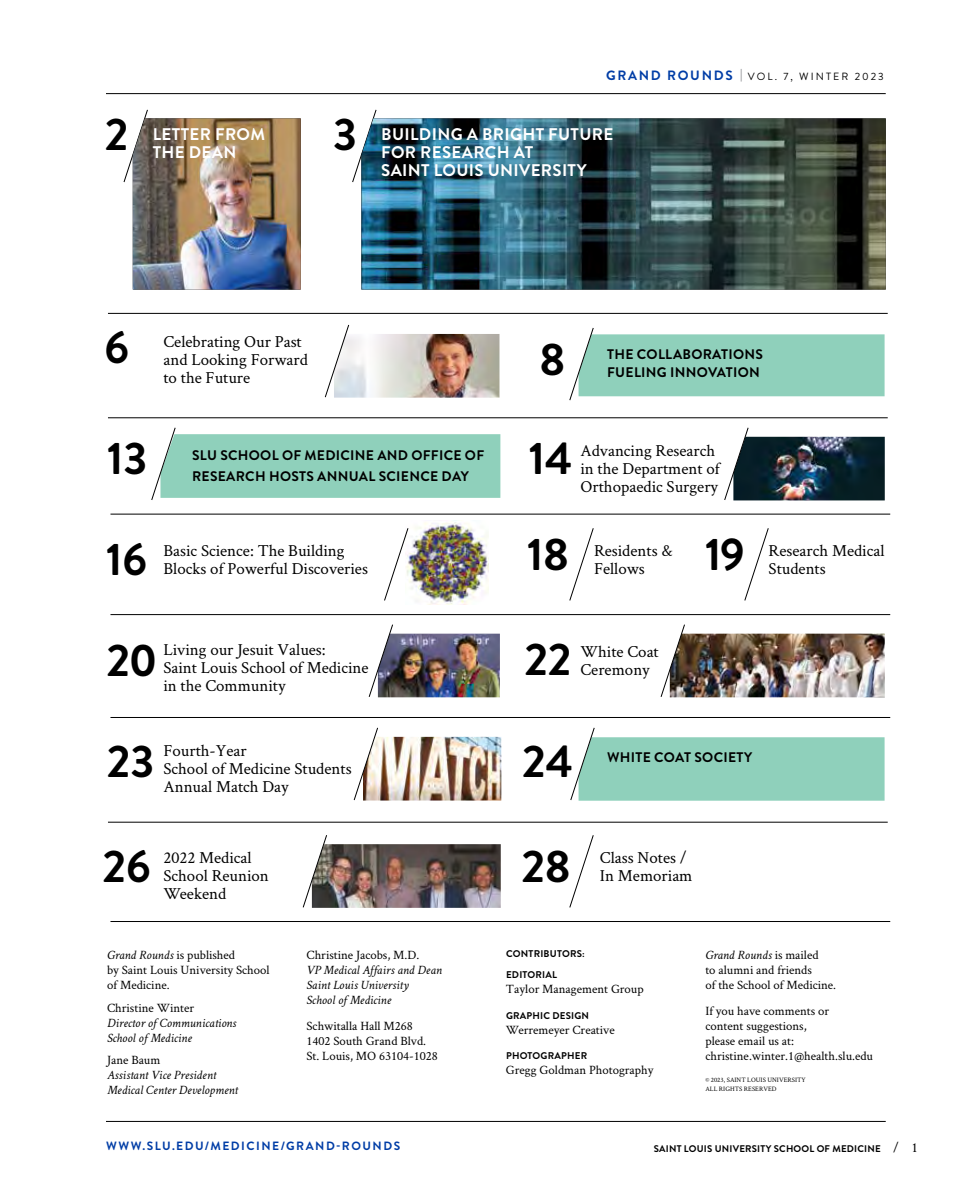
<style>
.page{position:relative;width:972px;height:1188px;background:#fff}
.page>*{position:absolute;margin:0;border:0;box-sizing:border-box;transform-origin:0 0}
.t1{font:700 45.6px "Brandon Grotesque";color:#000}
.t2{font:16.8px/18.1px "Crimson Text";color:#000}
.t3{font:700 16.8px/18.1px "Brandon Grotesque";letter-spacing:.02em;color:#fff}
.t4{font:700 13.8px/18.1px "Brandon Grotesque";letter-spacing:.02em;color:#000}
.t5{font:12.75px/15px "Crimson Text";color:#000}
.t6{font:italic 12.75px/15px "Crimson Text";color:#000}
.t7{font:700 12px "Brandon Grotesque";letter-spacing:.125em;color:#003da6}
.t8{font:10.5px "Brandon Grotesque";letter-spacing:.205em;color:#000}
.t9{font:700 9.75px "Brandon Grotesque";letter-spacing:.02em;color:#000}
.t10{font:700 9.6px "Brandon Grotesque";letter-spacing:.02em;color:#000}
.t11{font:6.75px/9px "Crimson Text";color:#000}
.s1{font-weight:700;font-size:13.5px;color:#003da6}
.s2{font-size:12px;color:#63656a}
.s3{font-style:normal}
.s4{font-style:italic}
.s5{font-family:"Crimson Text";font-weight:400;font-size:13.8px}
</style>
<div class="page">
<hr style="left:110px;top:717px;width:780px;height:1px;background:#000">
<hr style="left:110px;top:614px;width:780px;height:1px;background:#000">
<hr style="left:110px;top:921px;width:780px;height:1px;background:#000">
<hr style="left:110px;top:514px;width:780px;height:1px;background:#000">
<hr style="left:106px;top:1121px;width:780px;height:1px;background:#000">
<hr style="left:106px;top:93px;width:780px;height:1px;background:#000">
<hr style="left:108px;top:822px;width:780px;height:1px;background:#000">
<hr style="left:108px;top:418px;width:780px;height:1px;background:#000">
<hr style="left:108px;top:313px;width:780px;height:1px;background:#000">
<svg style="left:352px;top:109px;width:25px;height:74px"></svg>
<svg style="left:124px;top:109px;width:24px;height:181px"></svg>
<img style="left:133px;top:118px;width:168px;height:172px">
<img style="left:361px;top:118px;width:525px;height:172px">
<img style="left:349px;top:334px;width:151px;height:64px">
<svg style="left:325px;top:324px;width:24px;height:74px"></svg>
<svg style="left:569px;top:328px;width:316px;height:73px"></svg>
<svg style="left:151px;top:427px;width:349px;height:73px"></svg>
<img style="left:749px;top:437px;width:136px;height:63px">
<svg style="left:724px;top:427px;width:25px;height:73px"></svg>
<svg style="left:569px;top:528px;width:25px;height:73px"></svg>
<img style="left:408px;top:521px;width:81px;height:83px">
<svg style="left:384px;top:528px;width:24px;height:73px"></svg>
<svg style="left:744px;top:528px;width:25px;height:73px"></svg>
<img style="left:393px;top:634px;width:107px;height:63px">
<svg style="left:369px;top:624px;width:24px;height:73px"></svg>
<img style="left:685px;top:634px;width:200px;height:63px">
<svg style="left:661px;top:624px;width:24px;height:73px"></svg>
<img style="left:378px;top:737px;width:123px;height:64px">
<svg style="left:354px;top:727px;width:24px;height:74px"></svg>
<svg style="left:570px;top:727px;width:315px;height:74px"></svg>
<img style="left:327px;top:844px;width:174px;height:64px">
<svg style="left:303px;top:835px;width:24px;height:73px"></svg>
<svg style="left:569px;top:835px;width:25px;height:73px"></svg>
<p class="t8" style="left:606px;top:69px;width:279px"><span class="s1">GRAND ROUNDS</span> <span class="s2">|</span> VOL. 7, WINTER 2023</p>
<p class="t1" style="left:105px;top:103px;width:25px">2</p>
<p class="t1" style="left:333px;top:103px;width:25px">3</p>
<p class="t3" style="left:153px;top:125px;width:114px">LETTER FROM<br>THE DEAN</p>
<p class="t3" style="left:381px;top:125px;width:234px">BUILDING A BRIGHT FUTURE<br>FOR RESEARCH AT<br>SAINT LOUIS UNIVERSITY</p>
<p class="t1" style="left:105px;top:315px;width:26px">6</p>
<p class="t2" style="left:163px;top:332px;width:146px">Celebrating Our Past and Looking Forward</p>
<p class="t2" style="left:163px;top:368px;width:88px">to the Future</p>
<p class="t1" style="left:540px;top:327px;width:27px">8</p>
<p class="t4" style="left:607px;top:345px;width:157px">THE COLLABORATIONS<br>FUELING INNOVATION</p>
<p class="t1" style="left:107px;top:427px;width:42px">13</p>
<p class="t1" style="left:529px;top:427px;width:45px">14</p>
<p class="t4" style="left:192px;top:445px;width:294px;line-height:21.1px">SLU SCHOOL OF MEDICINE AND OFFICE OF<br>RESEARCH HOSTS ANNUAL SCIENCE DAY</p>
<h5 class="t2" style="left:580px;top:441px;width:141px">Advancing Research in the Department of<br>Orthopaedic Surgery</h5>
<p class="t1" style="left:106px;top:527px;width:42px">16</p>
<p class="t1" style="left:705px;top:522px;width:41px">19</p>
<p class="t1" style="left:527px;top:522px;width:43px">18</p>
<p class="t2" style="left:163px;top:541px;width:183px">Basic Science: The Building</p>
<p class="t2" style="left:594px;top:541px;width:80px">Residents &amp;</p>
<p class="t2" style="left:769px;top:541px;width:117px">Research Medical</p>
<p class="t2" style="left:163px;top:559px;width:206px">Blocks of Powerful Discoveries</p>
<p class="t2" style="left:594px;top:559px;width:52px">Fellows</p>
<p class="t2" style="left:769px;top:559px;width:59px">Students</p>
<p class="t1" style="left:106px;top:629px;width:52px">20</p>
<p class="t2" style="left:163px;top:640px;width:164px">Living our Jesuit Values:</p>
<p class="t1" style="left:524px;top:628px;width:49px">22</p>
<p class="t2" style="left:580px;top:642px;width:80px">White Coat</p>
<p class="t2" style="left:163px;top:658px;width:207px">Saint Louis School of Medicine</p>
<p class="t2" style="left:580px;top:660px;width:71px">Ceremony</p>
<p class="t2" style="left:163px;top:676px;width:124px">in the Community</p>
<p class="t1" style="left:107px;top:730px;width:49px">23</p>
<p class="t2" style="left:163px;top:741px;width:190px">Fourth-Year<br>School of Medicine Students<br>Annual Match Day</p>
<p class="t1" style="left:522px;top:730px;width:52px">24</p>
<p class="t4" style="left:607px;top:748px;width:147px">WHITE COAT SOCIETY</p>
<p class="t1" style="left:103px;top:834px;width:50px">26</p>
<p class="t1" style="left:521px;top:834px;width:51px">28</p>
<p class="t2" style="left:163px;top:848px;width:90px">2022 Medical</p>
<p class="t2" style="left:600px;top:848px;width:88px">Class Notes /</p>
<p class="t2" style="left:163px;top:866px;width:107px">School Reunion</p>
<p class="t2" style="left:600px;top:866px;width:94px">In Memoriam</p>
<p class="t2" style="left:163px;top:884px;width:64px">Weekend</p>
<p class="t6" style="left:107px;top:948px;width:130px">Grand Rounds <span class="s3">is published</span></p>
<p class="t5" style="left:307px;top:947px;width:114px">Christine Jacobs, M.D.</p>
<p class="t9" style="left:506px;top:947px;width:80px">CONTRIBUTORS:</p>
<p class="t5" style="left:107px;top:962px;width:164px">by Saint Louis University School</p>
<p class="t6" style="left:307px;top:963px;width:137px">VP Medical Affairs and Dean</p>
<p class="t9" style="left:506px;top:968px;width:53px">EDITORIAL</p>
<p class="t5" style="left:107px;top:974px;width:89px;line-height:22.5px">of Medicine.<br>Christine Winter</p>
<p class="t6" style="left:107px;top:1015px;width:130px">Director of Communications<br>School of Medicine</p>
<p class="t6" style="left:307px;top:978px;width:104px">Saint Louis University<br>School of Medicine</p>
<p class="t5" style="left:307px;top:1018px;width:121px">Schwitalla Hall M268<br>1402 South Grand Blvd.</p>
<p class="t5" style="left:506px;top:981px;width:139px">Taylor Management Group</p>
<p class="t9" style="left:506px;top:1009px;width:85px">GRAPHIC DESIGN</p>
<p class="t5" style="left:506px;top:1022px;width:110px">Werremeyer Creative</p>
<p class="t6" style="left:107px;top:1053px;width:111px"><span class="s3">Jane Baum<br></span>Assistant Vice President</p>
<p class="t5" style="left:307px;top:1048px;width:133px">St. Louis, MO 63104-1028</p>
<p class="t9" style="left:506px;top:1049px;width:83px">PHOTOGRAPHER</p>
<p class="t5" style="left:506px;top:1062px;width:149px">Gregg Goldman Photography</p>
<p class="t6" style="left:107px;top:1083px;width:132px">Medical Center Development</p>
<p class="t5" style="left:705px;top:947px;width:132px"><span class="s4">Grand Rounds</span> is mailed<br>to alumni and friends<br>of the School of Medicine.</p>
<p class="t5" style="left:705px;top:1003px;width:169px">If you have comments or<br>content suggestions,<br>please email us at: christine.winter.1@health.slu.edu</p>
<p class="t11" style="left:705px;top:1076px;width:102px">© 2023, SAINT LOUIS UNIVERSITY<br>ALL RIGHTS RESERVED</p>
<h6 class="t7" style="left:106px;top:1137px;width:296px">WWW.SLU.EDU/MEDICINE/GRAND-ROUNDS</h6>
<h6 class="t10" style="left:654px;top:1142px;width:266px">SAINT LOUIS UNIVERSITY SCHOOL OF MEDICINE <span class="s5">/ 1</span></h6>
</div>
